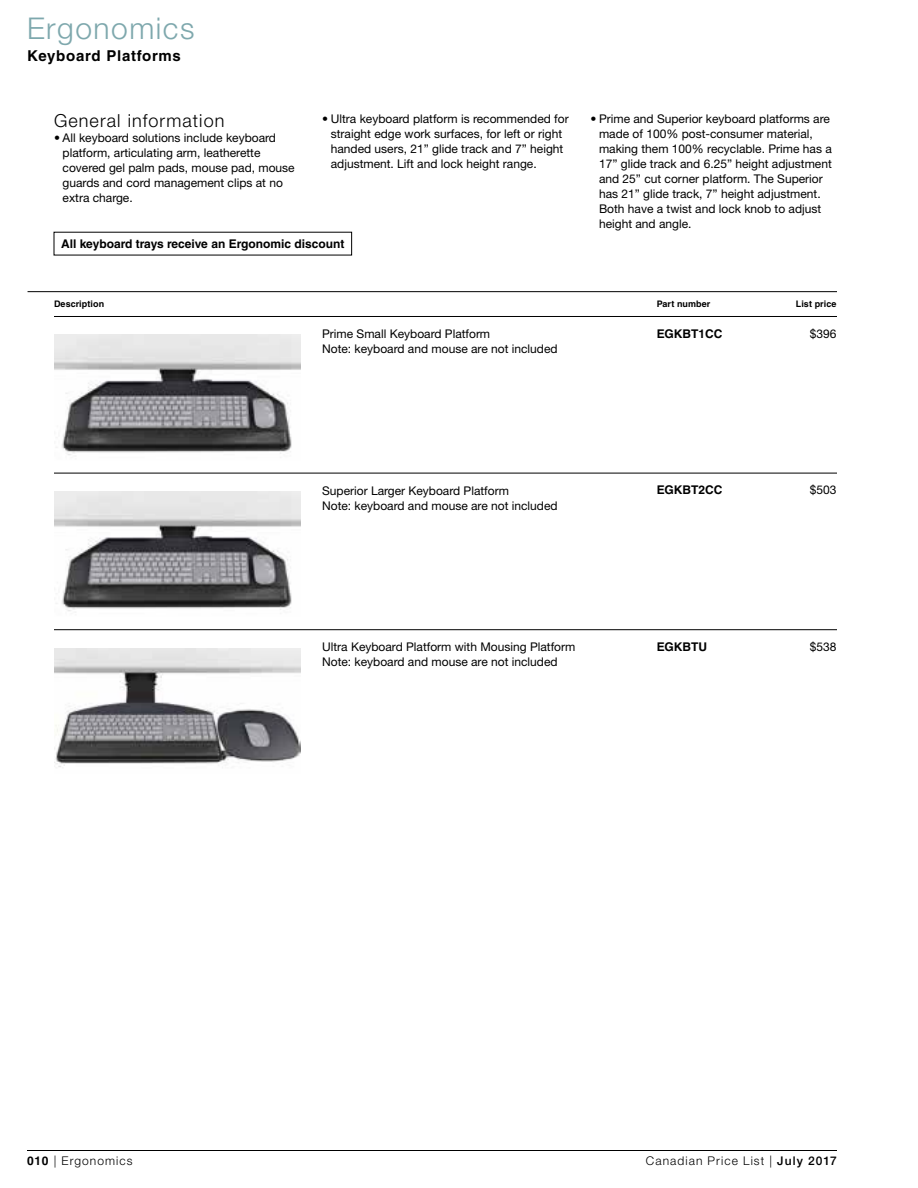
<style>
.page{position:relative;width:918px;height:1188px;background:#fff}
.page>*{position:absolute;margin:0;border:0;box-sizing:border-box;transform-origin:0 0}
.Category1{font:300 30px "Helvetica Neue LT Std";letter-spacing:.05em;color:#7ea8ad}
.Heading{font:300 18px "Helvetica Neue LT Std";letter-spacing:.06em;color:#000}
.Category2{font:700 15px "Helvetica LT Std";letter-spacing:.05em;color:#000}
.t1{font:12px/15px "Helvetica Neue LT Std";color:#000}
.Copy{font:700 12px "Helvetica LT Std";color:#000}
.t2{font:300 12px "Helvetica Neue LT Std";letter-spacing:.09em;color:#000}
.Chart-Title{font:700 9px "Helvetica LT Std";letter-spacing:.01em;color:#000}
.s1{font-family:"Helvetica LT Std";font-weight:700}
.s2{font-weight:500}
</style>
<div class="page">
<hr style="left:28px;top:291px;width:809px;height:1px;background:#000">
<img style="left:54px;top:335px;width:247px;height:120px">
<hr style="left:54px;top:316px;width:783px;height:1px;background:#000">
<img style="left:54px;top:491px;width:247px;height:120px">
<hr style="left:54px;top:473px;width:783px;height:1px;background:#000">
<img style="left:54px;top:648px;width:247px;height:119px">
<hr style="left:54px;top:629px;width:783px;height:1px;background:#000">
<hr style="left:27px;top:1150px;width:810px;height:1px;background:#000">
<p class="Category1" style="left:27px;top:10px;width:169px">Ergonomics</p>
<p class="Category2" style="left:27px;top:47px;width:156px">Keyboard Platforms</p>
<p class="Heading" style="left:54px;top:110px;width:172px">General information</p>
<p class="t1" style="left:63px;top:130px;width:234px;text-indent:-9px">• All keyboard solutions include keyboard platform, articulating arm, leatherette covered gel palm pads, mouse pad, mouse guards and cord management clips at no extra charge.</p>
<p class="t1" style="left:331px;top:111px;width:239px;text-indent:-9px">• Ultra keyboard platform is recommended for straight edge work surfaces, for left or right handed users, 21” glide track and 7” height adjustment. Lift and lock height range.</p>
<p class="t1" style="left:599px;top:111px;width:234px;text-indent:-9px">• Prime and Superior keyboard platforms are made of 100% post-consumer material, making them 100% recyclable. Prime has a 17” glide track and 6.25” height adjustment and 25” cut corner platform. The Superior has 21” glide track, 7” height adjustment.<br>Both have a twist and lock knob to adjust height and angle.</p>
<p class="Copy" style="left:61px;top:236px;width:285px">All keyboard trays receive an Ergonomic discount</p>
<p class="Chart-Title" style="left:54px;top:299px;width:52px">Description</p>
<p class="Chart-Title" style="left:657px;top:299px;width:55px">Part number</p>
<p class="Chart-Title" style="left:796px;top:299px;width:42px">List price</p>
<p class="t1" style="left:322px;top:326px;width:170px">Prime Small Keyboard Platform</p>
<p class="Copy" style="left:657px;top:326px;width:67px">EGKBT1CC</p>
<p class="t1" style="left:810px;top:326px;width:28px">$396</p>
<p class="t1" style="left:322px;top:341px;width:237px">Note: keyboard and mouse are not included</p>
<p class="t1" style="left:322px;top:483px;width:188px">Superior Larger Keyboard Platform</p>
<p class="Copy" style="left:657px;top:483px;width:67px">EGKBT2CC</p>
<p class="t1" style="left:810px;top:483px;width:28px">$503</p>
<p class="t1" style="left:322px;top:498px;width:237px">Note: keyboard and mouse are not included</p>
<p class="t1" style="left:322px;top:639px;width:255px">Ultra Keyboard Platform with Mousing Platform</p>
<p class="Copy" style="left:657px;top:640px;width:52px">EGKBTU</p>
<p class="t1" style="left:810px;top:639px;width:28px">$538</p>
<p class="t1" style="left:322px;top:654px;width:237px">Note: keyboard and mouse are not included</p>
<p class="t2" style="left:27px;top:1154px;width:107px"><span class="s1">010</span> | Ergonomics</p>
<p class="t2" style="left:646px;top:1154px;width:193px">Canadian Price List | <span class="s2">July 2017</span></p>
</div>
